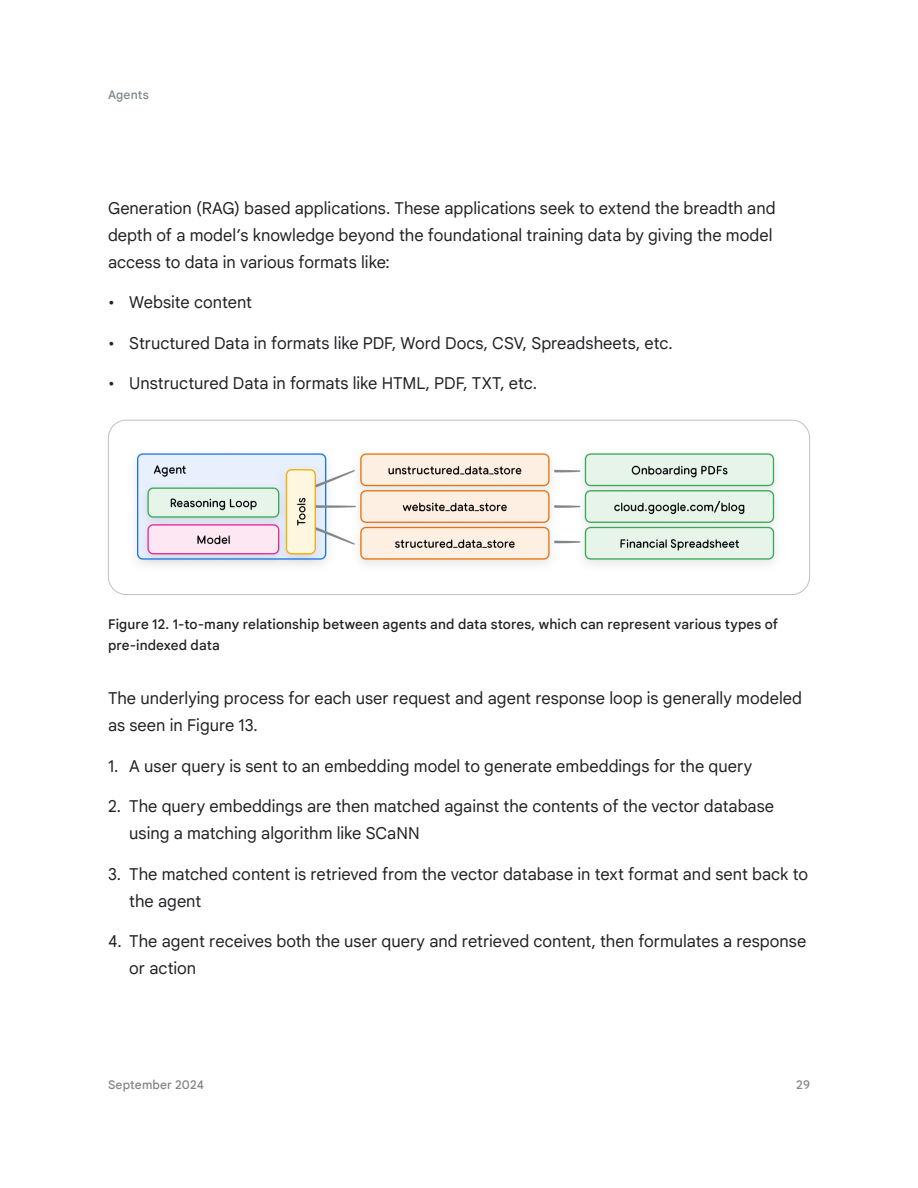
<style>
.page{position:relative;width:918px;height:1188px;background:#fff}
.page>*{position:absolute;margin:0;border:0;box-sizing:border-box;transform-origin:0 0}
.Body_before_bullet_or_number{font:16.5px/27px "Google Sans Text";color:#202124}
.Figure__Text{font:500 13.5px/21px "Google Sans Text";letter-spacing:.01em;color:#202124}
.t1{font:500 12px "Google Sans Text";letter-spacing:.015em;color:#80868b}
</style>
<div class="page">
<img style="left:108px;top:420px;width:702px;height:175px">
<div style="left:108px;top:420px;width:702px;height:175px;border:1px solid #bdc1c6;border-radius:18px"></div>
<p class="t1" style="left:108px;top:86px;width:42px">Agents</p>
<p class="Body_before_bullet_or_number" style="left:108px;top:194px;width:669px">Generation (RAG) based applications. These applications seek to extend the breadth and depth of a model’s knowledge beyond the foundational training data by giving the model access to data in various formats like:</p>
<p class="Body_before_bullet_or_number" style="left:108px;top:289px;width:146px">• Website content</p>
<p class="Body_before_bullet_or_number" style="left:108px;top:329px;width:566px">• Structured Data in formats like PDF, Word Docs, CSV, Spreadsheets, etc.</p>
<p class="Body_before_bullet_or_number" style="left:108px;top:370px;width:431px">• Unstructured Data in formats like HTML, PDF, TXT, etc.</p>
<p class="Figure__Text" style="left:108px;top:614px;width:672px">Figure 12. 1-to-many relationship between agents and data stores, which can represent various types of pre-indexed data</p>
<p class="Body_before_bullet_or_number" style="left:108px;top:685px;width:696px">The underlying process for each user request and agent response loop is generally modeled as seen in Figure 13.</p>
<p class="Body_before_bullet_or_number" style="left:108px;top:752px;width:646px">1. A user query is sent to an embedding model to generate embeddings for the query</p>
<p class="Body_before_bullet_or_number" style="left:129px;top:793px;width:646px;text-indent:-21px">2. The query embeddings are then matched against the contents of the vector database using a matching algorithm like SCaNN</p>
<p class="Body_before_bullet_or_number" style="left:129px;top:860px;width:680px;text-indent:-21px">3. The matched content is retrieved from the vector database in text format and sent back to the agent</p>
<p class="Body_before_bullet_or_number" style="left:129px;top:928px;width:679px;text-indent:-21px">4. The agent receives both the user query and retrieved content, then formulates a response or action</p>
<p class="t1" style="left:108px;top:1076px;width:98px">September 2024</p>
<p class="t1" style="left:796px;top:1076px;width:15px">29</p>
</div>
